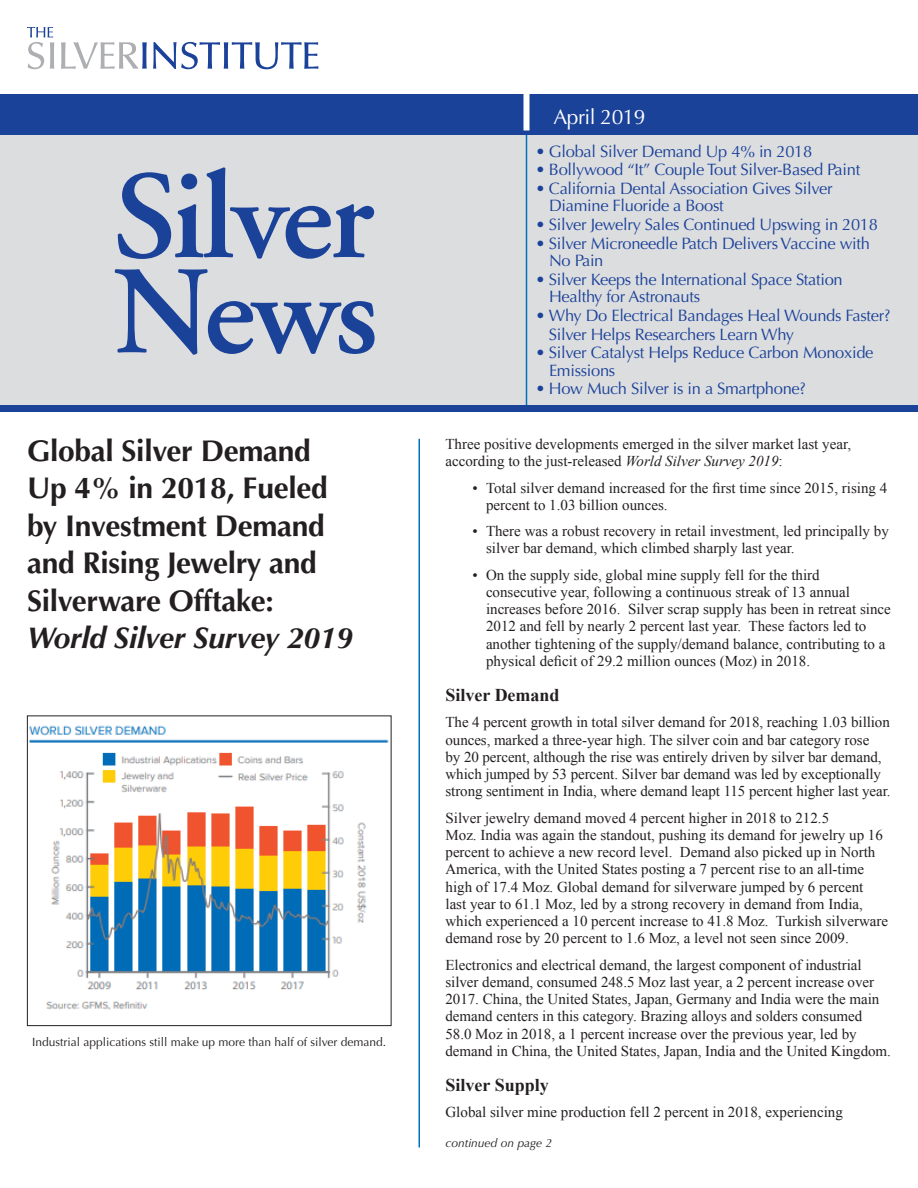
<style>
.page{position:relative;width:918px;height:1188px;background:#fff}
.page>*{position:absolute;margin:0;border:0;box-sizing:border-box;transform-origin:0 0}
.Heads{font:700 30px/37.5px "Optima";letter-spacing:-.01em;color:#231f20}
.t1{font:21px "Optima";letter-spacing:-.025em;color:#fff}
.Body_Copy{font:700 18px "Times New Roman";color:#231f20}
.Table_of_Contents{font:16.5px/17.2px "Optima";letter-spacing:-.02em;color:#1b4299}
.Body_Copy-2{font:15px/17.2px "Times New Roman";color:#231f20}
.Captions{font:12px "Optima";color:#231f20}
.Captions-2{font:italic 12px "Optima";color:#231f20}
.s1{font-style:italic}
</style>
<div class="page">
<div style="left:0;top:94px;width:918px;height:318px;background:#dcdddf"></div>
<svg style="left:61px;top:42px;width:86px;height:27px"></svg>
<svg style="left:153px;top:42px;width:165px;height:27px"></svg>
<svg style="left:27px;top:27px;width:27px;height:42px"></svg>
<hr style="left:526px;top:134px;width:1px;height:273px;background:#0072bc">
<div style="left:0;top:405px;width:918px;height:7px;background:#1b4299"></div>
<div style="left:0;top:94px;width:918px;height:41px;background:#1b4299"></div>
<div style="left:524px;top:94px;width:6px;height:36px;background:#fff"></div>
<svg style="left:118px;top:167px;width:256px;height:92px"></svg>
<svg style="left:114px;top:269px;width:261px;height:86px"></svg>
<hr style="left:418px;top:439px;width:2px;height:709px;background:#0072bc">
<img style="left:29px;top:725px;width:360px;height:285px">
<div style="left:27px;top:716px;width:365px;height:310px;border:1px solid #222"></div>
<p class="Heads" style="left:27px;top:432px;width:328px">Global Silver Demand<br>Up 4% in 2018, Fueled by Investment Demand and Rising Jewelry and<br>Silverware Offtake:<br><span class="s1">World Silver Survey 2019</span></p>
<p class="Captions" style="left:32px;top:1035px;width:355px">Industrial applications still make up more than half of silver demand.</p>
<p class="t1" style="left:554px;top:105px;width:94px">April 2019</p>
<p class="Table_of_Contents" style="left:536px;top:143px;width:278px">• Global Silver Demand Up 4% in 2018</p>
<p class="Table_of_Contents" style="left:536px;top:161px;width:326px">• Bollywood “It” Couple Tout Silver-Based Paint</p>
<p class="Table_of_Contents" style="left:549px;top:180px;width:285px;text-indent:-14px">• California Dental Association Gives Silver<br>Diamine Fluoride a Boost</p>
<p class="Table_of_Contents" style="left:536px;top:216px;width:344px">• Silver Jewelry Sales Continued Upswing in 2018</p>
<p class="Table_of_Contents" style="left:549px;top:235px;width:322px;text-indent:-14px">• Silver Microneedle Patch Delivers Vaccine with<br>No Pain</p>
<p class="Table_of_Contents" style="left:549px;top:271px;width:295px;text-indent:-14px">• Silver Keeps the International Space Station<br>Healthy for Astronauts</p>
<p class="Table_of_Contents" style="left:536px;top:307px;width:356px">• Why Do Electrical Bandages Heal Wounds Faster?</p>
<p class="Table_of_Contents" style="left:549px;top:326px;width:246px">Silver Helps Researchers Learn Why</p>
<p class="Table_of_Contents" style="left:549px;top:344px;width:326px;text-indent:-14px">• Silver Catalyst Helps Reduce Carbon Monoxide<br>Emissions</p>
<p class="Table_of_Contents" style="left:536px;top:380px;width:272px">• How Much Silver is in a Smartphone?</p>
<p class="Body_Copy-2" style="left:446px;top:435px;width:407px">Three positive developments emerged in the silver market last year, according to the just-released <span class="s1">World Silver Survey 2019</span>:</p>
<p class="Body_Copy-2" style="left:486px;top:479px;width:403px;text-indent:-14px">• Total silver demand increased for the first time since 2015, rising 4 percent to 1.03 billion ounces.</p>
<p class="Body_Copy-2" style="left:486px;top:522px;width:404px;text-indent:-14px">• There was a robust recovery in retail investment, led principally by silver bar demand, which climbed sharply last year.</p>
<p class="Body_Copy-2" style="left:486px;top:566px;width:406px;text-indent:-14px">• On the supply side, global mine supply fell for the third consecutive year, following a continuous streak of 13 annual increases before 2016. Silver scrap supply has been in retreat since 2012 and fell by nearly 2 percent last year. These factors led to another tightening of the supply/demand balance, contributing to a physical deficit of 29.2 million ounces (Moz) in 2018.</p>
<p class="Body_Copy" style="left:446px;top:683px;width:116px">Silver Demand</p>
<p class="Body_Copy-2" style="left:446px;top:714px;width:447px">The 4 percent growth in total silver demand for 2018, reaching 1.03 billion ounces, marked a three-year high. The silver coin and bar category rose<br>by 20 percent, although the rise was entirely driven by silver bar demand, which jumped by 53 percent. Silver bar demand was led by exceptionally strong sentiment in India, where demand leapt 115 percent higher last year.</p>
<p class="Body_Copy-2" style="left:446px;top:809px;width:444px">Silver jewelry demand moved 4 percent higher in 2018 to 212.5<br>Moz. India was again the standout, pushing its demand for jewelry up 16 percent to achieve a new record level. Demand also picked up in North America, with the United States posting a 7 percent rise to an all-time high of 17.4 Moz. Global demand for silverware jumped by 6 percent<br>last year to 61.1 Moz, led by a strong recovery in demand from India, which experienced a 10 percent increase to 41.8 Moz. Turkish silverware demand rose by 20 percent to 1.6 Moz, a level not seen since 2009.</p>
<p class="Body_Copy-2" style="left:446px;top:956px;width:447px">Electronics and electrical demand, the largest component of industrial silver demand, consumed 248.5 Moz last year, a 2 percent increase over 2017. China, the United States, Japan, Germany and India were the main demand centers in this category. Brazing alloys and solders consumed 58.0 Moz in 2018, a 1 percent increase over the previous year, led by demand in China, the United States, Japan, India and the United Kingdom.</p>
<p class="Body_Copy" style="left:446px;top:1073px;width:105px">Silver Supply</p>
<p class="Body_Copy-2" style="left:446px;top:1103px;width:399px">Global silver mine production fell 2 percent in 2018, experiencing</p>
<p class="Captions-2" style="left:446px;top:1136px;width:108px">continued on page 2</p>
</div>
